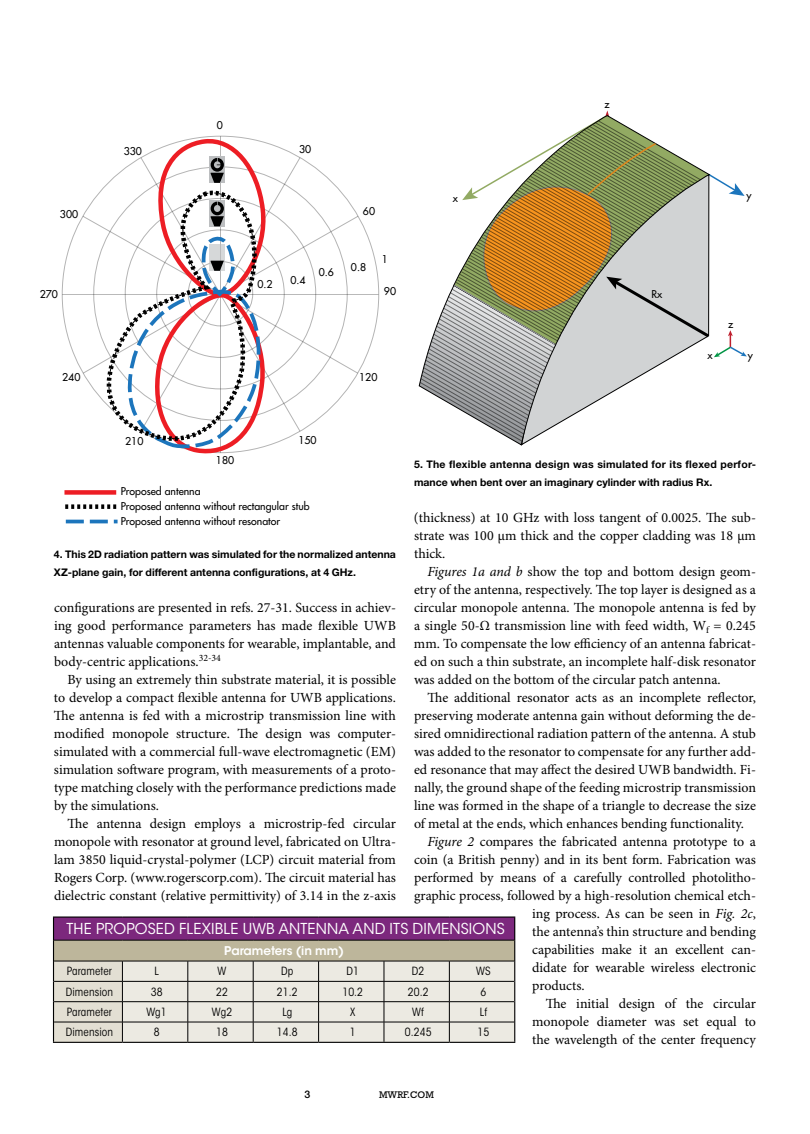
<style>
.page{position:relative;width:810px;height:1134px;background:#fff}
.page>*{position:absolute;margin:0;border:0;box-sizing:border-box;transform-origin:0 0}
.t1{font:15px "ITC Avant Garde Std";letter-spacing:.01em;color:#fff}
.t2{font:13.95px/18px "Minion Pro";color:#000;text-align:justify}
.t3{font:600 12px "ITC Avant Garde Std";color:#fff}
.t4{font:condensed 11.25px "ITC Avant Garde Std";letter-spacing:.01em;color:#000}
.t5{font:500 10.5px/15px "Futura Std";color:#000}
.t6{font:700 10.5px/18px "Helvetica Neue LT Std";color:#000}
.t7{font:700 10.5px/18px "Helvetica Neue LT Std";letter-spacing:.02em;color:#000}
.t8{font:500 10.5px "Helvetica Neue LT Std";color:#000}
.t9{font:9.75px "Rockwell Std";color:#000}
.s1{font-style:italic}
</style>
<div class="page">
<hr style="left:62px;top:294px;width:316px;height:1px;background:#000">
<div style="left:64px;top:490px;width:52px;height:5px;background:#ed1d24"></div>
<svg style="left:66px;top:520px;width:52px;height:3px"></svg>
<svg style="left:83px;top:135px;width:275px;height:319px"></svg>
<svg style="left:65px;top:504px;width:52px;height:5px"></svg>
<svg style="left:418px;top:110px;width:329px;height:336px"></svg>
<hr style="left:53px;top:916px;width:69px;height:2px;background:#000">
<hr style="left:122px;top:916px;width:66px;height:2px;background:#000">
<hr style="left:188px;top:916px;width:65px;height:2px;background:#000">
<hr style="left:253px;top:916px;width:66px;height:2px;background:#000">
<hr style="left:319px;top:916px;width:65px;height:2px;background:#000">
<hr style="left:384px;top:916px;width:65px;height:2px;background:#000">
<hr style="left:449px;top:916px;width:66px;height:2px;background:#000">
<svg style="left:53px;top:918px;width:462px;height:124px;background:#bfafb4"></svg>
<hr style="left:53px;top:1042px;width:69px;height:1px;background:#000">
<hr style="left:122px;top:1042px;width:66px;height:1px;background:#000">
<hr style="left:188px;top:1042px;width:65px;height:1px;background:#000">
<hr style="left:253px;top:1042px;width:66px;height:1px;background:#000">
<hr style="left:319px;top:1042px;width:65px;height:1px;background:#000">
<hr style="left:384px;top:1042px;width:65px;height:1px;background:#000">
<hr style="left:449px;top:1042px;width:66px;height:1px;background:#000">
<p class="t5" style="left:604px;top:97px;width:7px">z</p>
<p class="t5" style="left:217px;top:118px;width:8px">0</p>
<p class="t5" style="left:124px;top:144px;width:20px">330</p>
<p class="t5" style="left:299px;top:142px;width:14px">30</p>
<p class="t5" style="left:453px;top:191px;width:7px">x</p>
<p class="t5" style="left:747px;top:188px;width:7px">y</p>
<p class="t5" style="left:60px;top:207px;width:20px">300</p>
<p class="t5" style="left:363px;top:204px;width:14px">60</p>
<p class="t5" style="left:40px;top:287px;width:20px">270</p>
<p class="t5" style="left:257px;top:277px;width:17px">0.2</p>
<p class="t5" style="left:290px;top:273px;width:17px">0.4</p>
<p class="t5" style="left:319px;top:265px;width:17px">0.6</p>
<p class="t5" style="left:351px;top:260px;width:17px">0.8</p>
<p class="t5" style="left:382px;top:252px;width:8px">1</p>
<p class="t5" style="left:384px;top:284px;width:14px">90</p>
<p class="t5" style="left:652px;top:286px;width:12px">Rx</p>
<p class="t5" style="left:728px;top:316px;width:7px">z</p>
<p class="t5" style="left:707px;top:348px;width:7px">x</p>
<p class="t5" style="left:748px;top:347px;width:7px">y</p>
<p class="t5" style="left:62px;top:370px;width:20px">240</p>
<p class="t5" style="left:359px;top:370px;width:20px">120</p>
<p class="t5" style="left:125px;top:434px;width:20px">210</p>
<p class="t5" style="left:298px;top:433px;width:20px">150</p>
<p class="t5" style="left:216px;top:453px;width:20px">180</p>
<p class="t7" style="left:414px;top:455px;width:343px">5. The flexible antenna design was simulated for its flexed perfor&shy;mance when bent over an imaginary cylinder with radius Rx.</p>
<p class="t5" style="left:568px;top:479px;width:38px">Figure 5</p>
<p class="t5" style="left:121px;top:484px;width:190px">Proposed antenna<br>Proposed antenna without rectangular stub<br>Proposed antenna without resonator</p>
<p class="t2" style="left:414px;top:509px;width:344px">(thickness) at 10 GHz with loss tangent of 0.0025. The sub&shy;strate was 100 µm thick and the copper cladding was 18 µm thick.</p>
<p class="t2" style="left:414px;top:563px;width:344px;text-indent:14px"><span class="s1">Figures 1a and b</span> show the top and bottom design geom&shy;etry of the antenna, respectively. The top layer is designed as a circular monopole antenna. The monopole antenna is fed by a single 50-Ω transmission line with feed width, W<sub>f</sub> = 0.245 mm. To compensate the low efficiency of an antenna fabricat&shy;ed on such a thin substrate, an incomplete half-disk resonator was added on the bottom of the circular patch antenna.</p>
<p class="t2" style="left:428px;top:689px;width:330px">The additional resonator acts as an incomplete reflector,</p>
<p class="t2" style="left:414px;top:707px;width:344px">preserving moderate antenna gain without deforming the de-</p>
<p class="t2" style="left:414px;top:725px;width:343px">sired omnidirectional radiation pattern of the antenna. A stub</p>
<p class="t2" style="left:414px;top:743px;width:344px">was added to the resonator to compensate for any further add-</p>
<p class="t2" style="left:414px;top:761px;width:344px">ed resonance that may affect the desired UWB bandwidth. Fi-</p>
<p class="t2" style="left:414px;top:779px;width:344px">nally, the ground shape of the feeding microstrip transmission</p>
<p class="t2" style="left:414px;top:797px;width:343px">line was formed in the shape of a triangle to decrease the size</p>
<p class="t2" style="left:414px;top:815px;width:332px">of metal at the ends, which enhances bending functionality.</p>
<p class="t2" style="left:428px;top:833px;width:330px"><span class="s1">Figure 2</span> compares the fabricated antenna prototype to a</p>
<p class="t2" style="left:414px;top:851px;width:344px">coin (a British penny) and in its bent form. Fabrication was</p>
<p class="t2" style="left:414px;top:869px;width:344px">performed by means of a carefully controlled photolitho-</p>
<p class="t2" style="left:414px;top:887px;width:344px">graphic process, followed by a high-resolution chemical etch-</p>
<p class="t2" style="left:532px;top:905px;width:225px">ing process. As can be seen in <span class="s1">Fig. 2c</span>,</p>
<p class="t2" style="left:532px;top:923px;width:225px">the antenna’s thin structure and bending</p>
<p class="t2" style="left:532px;top:941px;width:225px">capabilities make it an excellent can-</p>
<p class="t2" style="left:532px;top:959px;width:225px">didate for wearable wireless electronic</p>
<p class="t2" style="left:532px;top:977px;width:54px">products.</p>
<p class="t2" style="left:546px;top:995px;width:212px">The initial design of the circular</p>
<p class="t2" style="left:532px;top:1013px;width:225px">monopole diameter was set equal to</p>
<p class="t2" style="left:532px;top:1031px;width:225px">the wavelength of the center frequency</p>
<p class="t6" style="left:54px;top:545px;width:343px">4. This 2D radiation pattern was simulated for the normalized antenna<br>XZ-plane gain, for different antenna configurations, at 4 GHz.</p>
<p class="t5" style="left:150px;top:567px;width:38px">Figure 4</p>
<p class="t2" style="left:54px;top:599px;width:344px">configurations are presented in refs. 27-31. Success in achiev&shy;ing good performance parameters has made flexible UWB antennas valuable components for wearable, implantable, and body-centric applications.<sup>32-34</sup></p>
<p class="t2" style="left:54px;top:671px;width:344px;text-indent:14px">By using an extremely thin substrate material, it is possible to develop a compact flexible antenna for UWB applications.<br>The antenna is fed with a microstrip transmission line with modified monopole structure. The design was computer&shy;simulated with a commercial full-wave electromagnetic (EM) simulation software program, with measurements of a proto&shy;type matching closely with the performance predictions made by the simulations.</p>
<p class="t2" style="left:54px;top:815px;width:344px;text-indent:14px">The antenna design employs a microstrip-fed circular monopole with resonator at ground level, fabricated on Ultra&shy;lam 3850 liquid-crystal-polymer (LCP) circuit material from Rogers Corp. (www.rogerscorp.com). The circuit material has dielectric constant (relative permittivity) of 3.14 in the z-axis</p>
<p class="t1" style="left:66px;top:920px;width:440px">THE PROPOSED FLEXIBLE UWB ANTENNA AND ITS DIMENSIONS</p>
<p class="t3" style="left:224px;top:943px;width:121px">Parameters (in mm)</p>
<p class="t4" style="left:67px;top:965px;width:47px">Parameter</p>
<p class="t4" style="left:154px;top:965px;width:6px">L</p>
<p class="t4" style="left:218px;top:965px;width:10px">W</p>
<p class="t4" style="left:281px;top:965px;width:14px">Dp</p>
<p class="t4" style="left:347px;top:965px;width:14px">D1</p>
<p class="t4" style="left:412px;top:965px;width:14px">D2</p>
<p class="t4" style="left:476px;top:965px;width:16px">WS</p>
<p class="t4" style="left:66px;top:985px;width:49px">Dimension</p>
<p class="t4" style="left:151px;top:985px;width:13px">38</p>
<p class="t4" style="left:216px;top:985px;width:13px">22</p>
<p class="t4" style="left:277px;top:985px;width:22px">21.2</p>
<p class="t4" style="left:342px;top:985px;width:22px">10.2</p>
<p class="t4" style="left:408px;top:985px;width:22px">20.2</p>
<p class="t4" style="left:481px;top:985px;width:7px">6</p>
<p class="t4" style="left:67px;top:1005px;width:47px">Parameter</p>
<p class="t4" style="left:146px;top:1005px;width:22px">Wg1</p>
<p class="t4" style="left:212px;top:1005px;width:22px">Wg2</p>
<p class="t4" style="left:282px;top:1005px;width:12px">Lg</p>
<p class="t4" style="left:350px;top:1005px;width:7px">X</p>
<p class="t4" style="left:412px;top:1005px;width:13px">Wf</p>
<p class="t4" style="left:480px;top:1005px;width:9px">Lf</p>
<p class="t4" style="left:66px;top:1026px;width:49px">Dimension</p>
<p class="t4" style="left:154px;top:1026px;width:7px">8</p>
<p class="t4" style="left:216px;top:1026px;width:13px">18</p>
<p class="t4" style="left:277px;top:1026px;width:22px">14.8</p>
<p class="t4" style="left:350px;top:1026px;width:7px">1</p>
<p class="t4" style="left:405px;top:1026px;width:28px">0.245</p>
<p class="t4" style="left:478px;top:1026px;width:13px">15</p>
<p class="t8" style="left:305px;top:1088px;width:7px">3</p>
<p class="t9" style="left:379px;top:1089px;width:56px">MWRF.COM</p>
</div>
